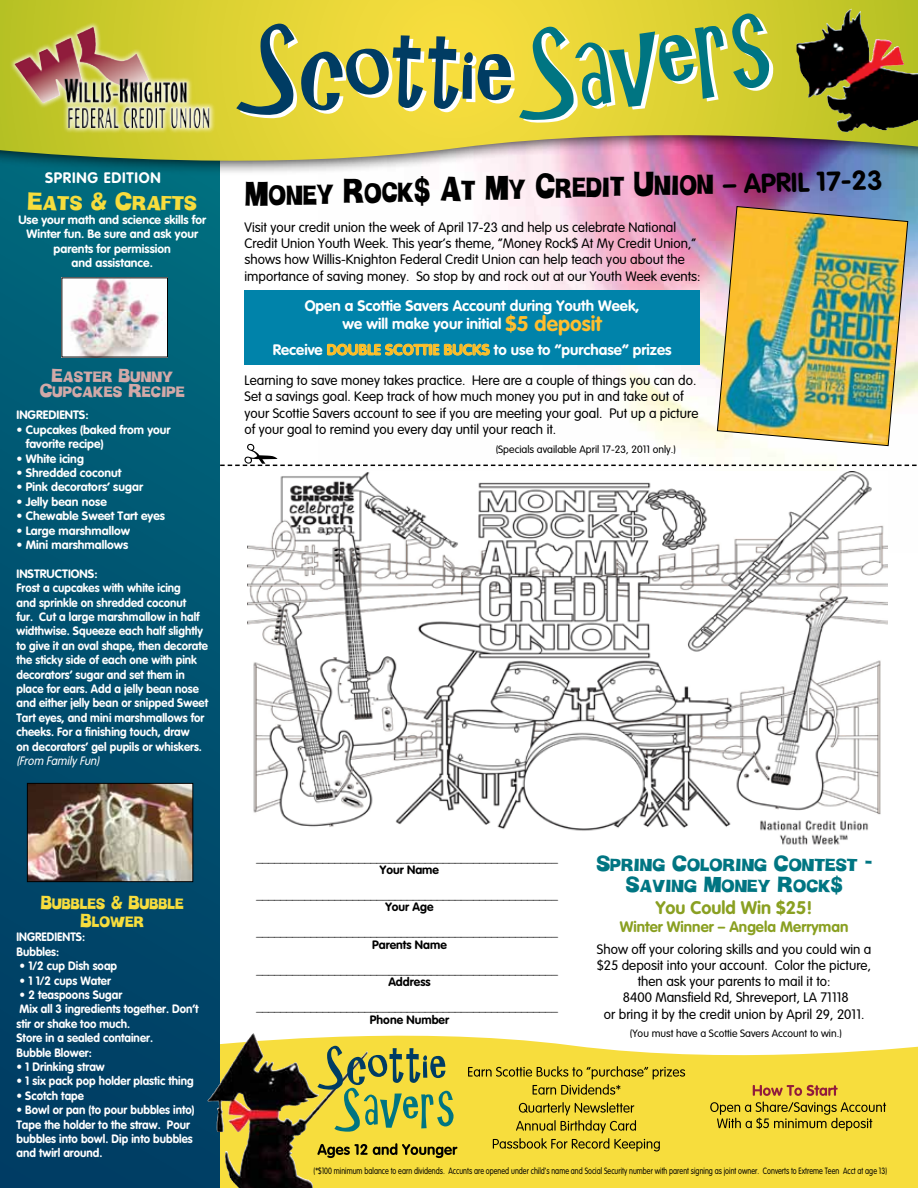
<style>
.page{position:relative;width:918px;height:1188px;background:#fff}
.page>*{position:absolute;margin:0;border:0;box-sizing:border-box;transform-origin:0 0}
.t1{font:33px "H Man";color:#000;scale:.85 1}
.t2{font:700 27px "Corporate Rounded";color:#000}
.t3{font:24px "H Man";color:#f7dd3d}
.t4{font:21px/21px "H Man";color:#007582;text-align:center}
.t5{font:18px/15px "H Man";color:#d2a9a8;text-align:center}
.t6{font:18px/18px "H Man";color:#f7dd3d;text-align:center;scale:.95 1}
.t7{font:700 18px "Corporate Rounded";color:#8aa022}
.t8{font:700 15px/18px "Corporate Rounded";color:#fff;text-align:center}
.t9{font:700 15px "Corporate Rounded";color:#8aa022}
.t10{font:700 15px "Corporate Rounded";letter-spacing:.01em;color:#ffbe24}
.t11{font:700 15px "Corporate Rounded";letter-spacing:.05em;color:#fff}
.t12{font:13.5px/16.2px "Corporate Rounded";color:#000}
.t13{font:700 12px/14.4px "Corporate Rounded";color:#fff}
.t14{font:700 12px/14.4px "Corporate Rounded";color:#fff;scale:.95 1}
.t15{font:700 12px/12.5px "Corporate Rounded";color:#000;text-align:center}
.t16{font:italic 12px "Corporate Rounded";color:#fff;scale:.95 1}
.t17{font:10.5px "Corporate Rounded";color:#000}
.t18{font:9px "Corporate Rounded";color:#000;scale:.8 1}
.s1{font-size:21px;color:#ffbe2e}
.s2{color:#fff}
.s3{color:#ffbe24}
</style>
<div class="page">
<img style="left:318px;top:176px;width:600px;height:291px">
<img style="left:248px;top:471px;width:640px;height:374px">
<div style="left:239px;top:831px;width:214px;height:29px;background:#fff"></div>
<svg style="left:220px;top:1033px;width:698px;height:155px;background:#e2cd50"></svg>
<div style="left:0;top:135px;width:220px;height:1053px;background:linear-gradient(to bottom,#046d7f,#003961)"></div>
<div style="left:0;top:0;width:918px;height:176px;background:#000;opacity:.75"></div>
<img style="left:0;top:0;width:918px;height:172px">
<svg style="left:236px;top:13px;width:538px;height:110px;background:#b4bc56"></svg>
<div style="left:9px;top:21px;width:206px;height:113px;background:#fff;opacity:.75"></div>
<img style="left:55px;top:27px;width:94px;height:75px">
<svg style="left:710px;top:1085px;width:176px;height:46px;background:#d5ba35"></svg>
<svg style="left:493px;top:1102px;width:167px;height:49px;background:#d2bc33"></svg>
<svg style="left:468px;top:1066px;width:217px;height:29px;background:#d4be34"></svg>
<img style="left:796px;top:9px;width:55px;height:90px">
<img style="left:207px;top:1035px;width:45px;height:97px">
<svg style="left:317px;top:1143px;width:140px;height:15px;background:#a99729"></svg>
<svg style="left:317px;top:1046px;width:137px;height:86px;background:#b7ba4a"></svg>
<svg style="left:220px;top:444px;width:698px;height:22px"></svg>
<img style="left:64px;top:280px;width:102px;height:75px">
<img style="left:29px;top:785px;width:162px;height:95px">
<div style="left:27px;top:783px;width:166px;height:99px;border:1px solid #000"></div>
<img style="left:717px;top:206px;width:191px;height:240px">
<div style="left:244px;top:290px;width:456px;height:75px;background:#0083aa"></div>
<svg style="left:327px;top:344px;width:163px;height:12px"></svg>
<p class="t11" style="left:45px;top:169px;width:117px">SPRING Edition</p>
<h3 class="t3" style="left:28px;top:190px;width:171px">Eats &amp; Crafts</h3>
<p class="t13" style="left:18px;top:213px;width:189px;text-align:center">Use your math and science skills for<br>Winter fun. Be sure and ask your parents for permission<br>and assistance.</p>
<h3 class="t5" style="left:40px;top:369px;width:146px">Easter Bunny<br>Cupcakes Recipe</h3>
<p class="t13" style="left:16px;top:408px;width:74px">Ingredients:</p>
<p class="t13" style="left:26px;top:422px;width:146px;text-indent:-9px">• Cupcakes (baked from your favorite recipe)</p>
<p class="t13" style="left:16px;top:451px;width:69px">• White icing</p>
<p class="t13" style="left:16px;top:465px;width:107px">• Shredded coconut</p>
<p class="t13" style="left:16px;top:480px;width:128px">• Pink decorators’ sugar</p>
<p class="t13" style="left:16px;top:494px;width:92px">• Jelly bean nose</p>
<p class="t13" style="left:16px;top:509px;width:150px">• Chewable Sweet Tart eyes</p>
<p class="t13" style="left:16px;top:523px;width:115px">• Large marshmallow</p>
<p class="t13" style="left:16px;top:537px;width:113px">• Mini marshmallows</p>
<p class="t13" style="left:16px;top:566px;width:32px">Instruc</p>
<p class="t13" style="left:16px;top:566px;width:194px;text-indent:46px">tions:<br>Frost a cupcakes with white icing<br>and sprinkle on shredded coconut<br>fur. Cut a large marshmallow in half widthwise. Squeeze each half slightly to give it an oval shape, then decorate the sticky side of each one with pink decorators’ sugar and set them in place for ears. Add a jelly bean nose and either jelly bean or snipped Sweet Tart eyes, and mini marshmallows for cheeks. For a finishing touch, draw<br>on decorators’ gel pupils or whiskers.</p>
<p class="t16" style="left:16px;top:754px;width:88px">(From Family Fun)</p>
<h3 class="t6" style="left:41px;top:894px;width:152px">Bubbles &amp; Bubble<br>Blower</h3>
<p class="t14" style="left:16px;top:930px;width:74px">Ingredients:<br>Bubbles:</p>
<p class="t14" style="left:20px;top:959px;width:104px">• 1/2 cup Dish soap</p>
<p class="t14" style="left:20px;top:973px;width:98px">• 1 1/2 cups Water</p>
<p class="t14" style="left:16px;top:987px;width:194px">• 2 teaspoons Sugar<br>Mix all 3 ingredients together. Don’t stir or shake too much.<br>Store in a sealed container.<br>Bubble Blower:</p>
<p class="t14" style="left:16px;top:1059px;width:95px">• 1 Drinking straw</p>
<p class="t14" style="left:16px;top:1074px;width:188px">• 1 six pack pop holder plastic thing</p>
<p class="t14" style="left:16px;top:1088px;width:73px">• Scotch tape</p>
<p class="t14" style="left:16px;top:1103px;width:189px">• Bowl or pan (to pour bubbles into)<br>Tape the holder to the straw. Pour bubbles into bowl. Dip into bubbles and twirl around.</p>
<h1 class="t1" style="left:245px;top:178px;width:553px;rotate:-1deg">Money Rock$ At My Credit Union</h1>
<h2 class="t2" style="left:722px;top:169px;width:161px;rotate:-2deg">– Apr il 17-23</h2>
<p class="t12" style="left:244px;top:219px;width:458px">Visit your credit union the week of April 17-23 and help us celebrate National Credit Union Youth Week. This year’s theme, “Money Rock$ At My Credit Union,” shows how Willis-Knighton Federal Credit Union can help teach you about the importance of saving money. So stop by and rock out at our Youth Week events:</p>
<p class="t8" style="left:305px;top:297px;width:336px">Open a Scottie Savers Account during Youth Week, we will make your initial <span class="s1">$5 deposit</span></p>
<p class="t10" style="left:273px;top:341px;width:139px"><span class="s2">Receive</span> DOUBLE SCOTTIE</p>
<p class="t8" style="left:444px;top:341px;width:229px"><span class="s3">BUCKS</span> to use to “purchase” prizes</p>
<p class="t12" style="left:244px;top:372px;width:455px">Learning to save money takes practice. Here are a couple of things you can do.<br>Set a savings goal. Keep track of how much money you put in and take out of your Scottie Savers account to see if you are meeting your goal. Put up a picture of your goal to remind you every day until your reach it.</p>
<p class="t17" style="left:496px;top:444px;width:182px">(Specials available April 17-23, 2011 only.)</p>
<p class="t15" style="left:256px;top:851px;width:303px">__________________________________________________<br>Your Name</p>
<p class="t15" style="left:256px;top:888px;width:303px">__________________________________________________<br>Your Age</p>
<p class="t15" style="left:256px;top:926px;width:303px">__________________________________________________<br>Parents Name</p>
<p class="t15" style="left:256px;top:963px;width:303px">__________________________________________________<br>Address</p>
<p class="t15" style="left:256px;top:1001px;width:303px">__________________________________________________<br>Phone Number</p>
<h3 class="t4" style="left:596px;top:854px;width:277px">Spring Coloring Contest -<br>Saving Money Rock$</h3>
<h3 class="t7" style="left:656px;top:897px;width:159px">You Could Win $25!</h3>
<p class="t9" style="left:620px;top:918px;width:230px">Winter Winner – Angela Merryman</p>
<p class="t12" style="left:597px;top:941px;width:276px;text-align:center">Show off your coloring skills and you could win a $25 deposit into your account. Color the picture, then ask your parents to mail it to:<br>8400 Mansfield Rd, Shreveport, LA 71118<br>or bring it by the credit union by April 29, 2011.</p>
<p class="t17" style="left:630px;top:1027px;width:214px">(You must have a Scottie Savers Account to win.)</p>
<p class="t18" style="left:314px;top:1166px;width:718px">(*$100 minimum balance to earn dividends. Accunts are opened under child’s name and Social Security number with parent signing as joint owner. Converts to Extreme Teen Acct at age 13)</p>
</div>
